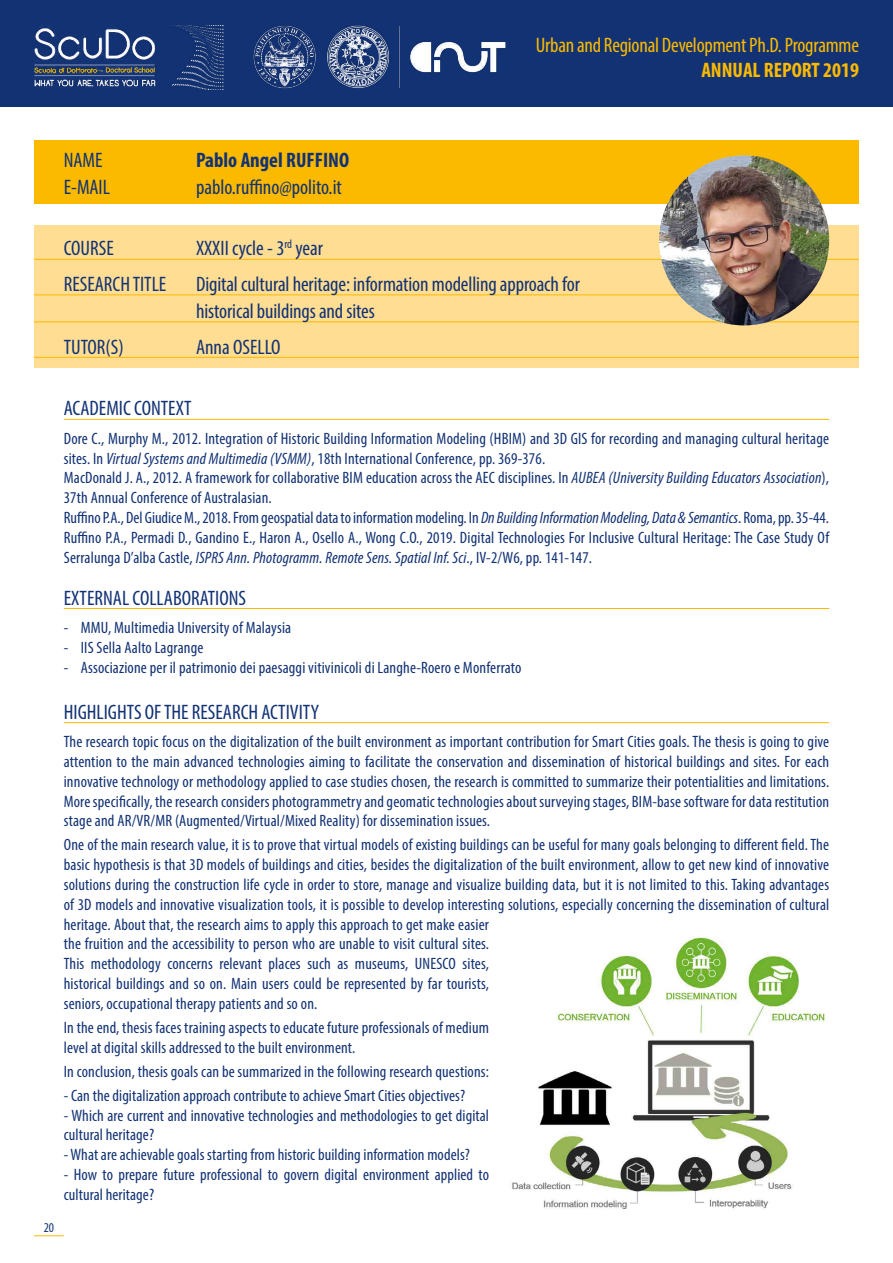
<style>
.page{position:relative;width:893px;height:1263px;background:#fff}
.page>*{position:absolute;margin:0;border:0;box-sizing:border-box;transform-origin:0 0}
.t1{font:condensed 21px/27px "Myriad Pro";color:#123274}
.t2{font:condensed 21px "Myriad Pro";letter-spacing:-.01em;color:#fbba00}
.t3{font:700 condensed 21px "Myriad Pro";color:#123274}
.t4{font:700 condensed 21px "Myriad Pro";color:#fbba00}
.t5{font:condensed 16.5px/19.8px "Myriad Pro";letter-spacing:.01em;color:#123274}
.t6{font:condensed 13.5px "Myriad Pro";color:#123274}
.s1{font-style:italic}
</style>
<div class="page">
<div style="left:0;top:0;width:893px;height:106px;background:#123274"></div>
<img style="left:34px;top:26px;width:190px;height:63px">
<hr style="left:34px;top:1235px;width:30px;height:1px;background:#fbba00">
<img style="left:254px;top:26px;width:252px;height:63px">
<div style="left:34px;top:140px;width:825px;height:64px;background:#fbba00"></div>
<hr style="left:64px;top:419px;width:765px;height:1px;background:#fbba00">
<hr style="left:64px;top:608px;width:765px;height:1px;background:#fbba00">
<hr style="left:64px;top:722px;width:765px;height:1px;background:#fbba00">
<img style="left:512px;top:935px;width:314px;height:274px">
<div style="left:34px;top:225px;width:825px;height:143px;background:#ffdd93"></div>
<hr style="left:34px;top:259px;width:825px;height:1px;background:#fbba00">
<hr style="left:34px;top:294px;width:825px;height:1px;background:#fbba00">
<hr style="left:34px;top:321px;width:825px;height:1px;background:#fbba00">
<hr style="left:34px;top:357px;width:825px;height:1px;background:#fbba00">
<img style="left:659px;top:155px;width:170px;height:170px;border-radius:85px">
<p class="t2" style="left:536px;top:32px;width:325px">Urban and Regional Development Ph.D. Programme</p>
<p class="t4" style="left:701px;top:57px;width:159px">ANNUAL REPORT 2019</p>
<p class="t1" style="left:64px;top:146px;width:40px">NAME</p>
<p class="t3" style="left:196px;top:146px;width:155px">Pablo Angel RUFFINO</p>
<p class="t1" style="left:64px;top:173px;width:48px">E-MAIL</p>
<p class="t1" style="left:196px;top:173px;width:147px">pablo.ruffino@polito.it</p>
<p class="t1" style="left:64px;top:235px;width:52px">COURSE</p>
<p class="t1" style="left:196px;top:235px;width:128px">XXXII cycle - 3<sup>rd</sup> year</p>
<p class="t1" style="left:64px;top:270px;width:104px">RESEARCH TITLE</p>
<p class="t1" style="left:196px;top:270px;width:385px">Digital cultural heritage: information modelling approach for historical buildings and sites</p>
<p class="t1" style="left:64px;top:333px;width:61px">TUTOR(S)</p>
<p class="t1" style="left:196px;top:333px;width:86px">Anna OSELLO</p>
<p class="t6" style="left:44px;top:1219px;width:12px">20</p>
<p class="t1" style="left:64px;top:395px;width:129px">ACADEMIC CONTEXT</p>
<p class="t5" style="left:64px;top:428px;width:767px">Dore C., Murphy M., 2012. Integration of Historic Building Information Modeling (HBIM) and 3D GIS for recording and managing cultural heritage sites. In <span class="s1">Virtual Systems and Multimedia (VSMM)</span>, 18th International Conference, pp. 369-376.<br>MacDonald J. A., 2012. A framework for collaborative BIM education across the AEC disciplines. In <span class="s1">AUBEA (University Building Educators Association</span>), 37th Annual Conference of Australasian.<br>Ruffino P.A., Del Giudice M., 2018. From geospatial data to information modeling. In <span class="s1">Dn Building Information Modeling, Data &amp; Semantics</span>. Roma, pp. 35-44.<br>Ruffino P.A., Permadi D., Gandino E., Haron A., Osello A., Wong C.O., 2019. Digital Technologies For Inclusive Cultural Heritage: The Case Study Of Serralunga D’alba Castle, <span class="s1">ISPRS Ann. Photogramm. Remote Sens. Spatial Inf. Sci</span>., IV-2/W6, pp. 141-147.</p>
<p class="t1" style="left:64px;top:584px;width:184px">EXTERNAL COLLABORATIONS</p>
<p class="t5" style="left:64px;top:617px;width:229px">- MMU, Multimedia University of Malaysia</p>
<p class="t5" style="left:64px;top:637px;width:141px">- IIS Sella Aalto Lagrange</p>
<p class="t5" style="left:64px;top:657px;width:459px">- Associazione per il patrimonio dei paesaggi vitivinicoli di Langhe-Roero e Monferrato</p>
<p class="t1" style="left:64px;top:698px;width:257px">HIGHLIGHTS OF THE RESEARCH ACTIVITY</p>
<p class="t5" style="left:64px;top:731px;width:767px;text-align:justify">The research topic focus on the digitalization of the built environment as important contribution for Smart Cities goals. The thesis is going to give attention to the main advanced technologies aiming to facilitate the conservation and dissemination of historical buildings and sites. For each innovative technology or methodology applied to case studies chosen, the research is committed to summarize their potentialities and limitations.<br>More specifically, the research considers photogrammetry and geomatic technologies about surveying stages, BIM-base software for data restitution stage and AR/VR/MR (Augmented/Virtual/Mixed Reality) for dissemination issues.</p>
<p class="t5" style="left:64px;top:835px;width:767px">One of the main research value, it is to prove that virtual models of existing buildings can be useful for many goals belonging to different field. The basic hypothesis is that 3D models of buildings and cities, besides the digitalization of the built environment, allow to get new kind of innovative solutions during the construction life cycle in order to store, manage and visualize building data, but it is not limited to this. Taking advantages of 3D models and innovative visualization tools, it is possible to develop interesting solutions, especially concerning the dissemination of cultural heritage. About that, the research aims to apply this approach to get make easier<br>the fruition and the accessibility to person who are unable to visit cultural sites.<br>This methodology concerns relevant places such as museums, UNESCO sites,<br>historical buildings and so on. Main users could be represented by far tourists,<br>seniors, occupational therapy patients and so on.</p>
<p class="t5" style="left:64px;top:1017px;width:427px">In the end, thesis faces training aspects to educate future professionals of medium level at digital skills addressed to the built environment.</p>
<p class="t5" style="left:64px;top:1061px;width:427px">In conclusion, thesis goals can be summarized in the following research questions:</p>
<p class="t5" style="left:64px;top:1085px;width:403px">- Can the digitalization approach contribute to achieve Smart Cities objectives?</p>
<p class="t5" style="left:64px;top:1105px;width:427px">- Which are current and innovative technologies and methodologies to get digital cultural heritage?</p>
<p class="t5" style="left:64px;top:1144px;width:408px">- What are achievable goals starting from historic building information models?</p>
<p class="t5" style="left:64px;top:1164px;width:427px">- How to prepare future professional to govern digital environment applied to cultural heritage?</p>
</div>
